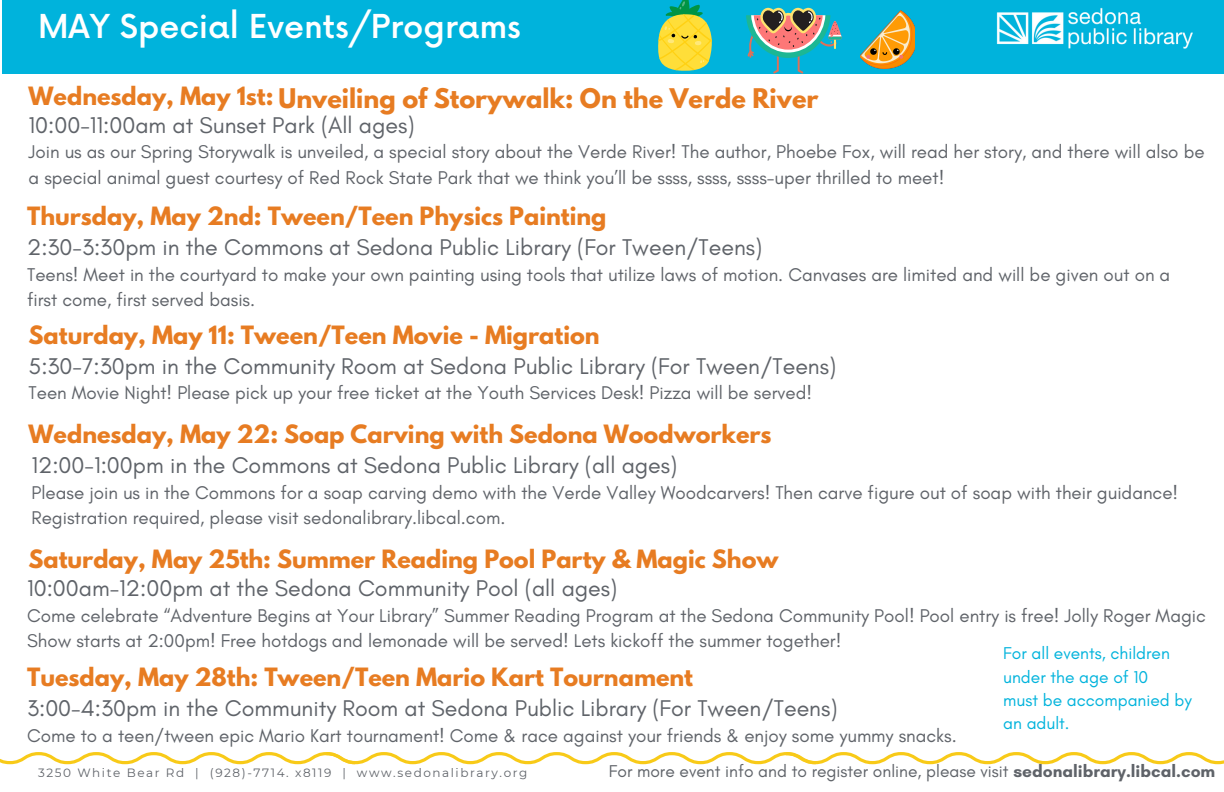
<style>
.page{position:relative;width:1224px;height:792px;background:#fff}
.page>*{position:absolute;margin:0;border:0;box-sizing:border-box;transform-origin:0 0}
.t1{font:500 32.2px "Now";color:#fff}
.t2{font:700 24px "League Spartan";color:#e77c22}
.t3{font:23.2px "Glacial Indifference";color:#5f6369}
.t4{font:700 22.4px "League Spartan";color:#e77c22}
.t5{font:18.8px/25.6px "Glacial Indifference";color:#5f6369}
.t6{font:17.4px "Glacial Indifference";color:#5f6369}
.t7{font:17.4px/23.2px "Glacial Indifference";color:#00b3dc}
.t8{font:12px "Montserrat";letter-spacing:.13em;color:#5f6369}
.s1{font-weight:700}
</style>
<div class="page">
<svg style="left:0;top:752px;width:1224px;height:12px"></svg>
<div style="left:2px;top:0;width:1222px;height:73px;background:#00b3dc"></div>
<img style="left:996px;top:7px;width:197px;height:42px">
<img style="left:861px;top:10px;width:54px;height:59px">
<svg style="left:746px;top:7px;width:96px;height:67px"></svg>
<svg style="left:658px;top:0;width:54px;height:71px"></svg>
<p class="t1" style="left:38px;top:9px;width:484px">MAY Special Events/Programs</p>
<h3 class="t4" style="left:29px;top:85px;width:246px">Wednesday, May 1st:</h3>
<h2 class="t3" style="left:29px;top:111px;width:387px">10:00-11:00am at Sunset Park (All ages)</h2>
<h2 class="t5" style="left:29px;top:139px;width:1178px">Join us as our Spring Storywalk is unveiled, a special story about the Verde River! The author, Phoebe Fox, will read her story, and there will also be a special animal guest courtesy of Red Rock State Park that we think you’ll be ssss, ssss, ssss-uper thrilled to meet!</h2>
<h3 class="t2" style="left:279px;top:86px;width:541px">Unveiling of Storywalk: On the Verde River</h3>
<h2 class="t4" style="left:27px;top:205px;width:581px">Thursday, May 2nd: Tween/Teen Physics Painting</h2>
<h3 class="t3" style="left:27px;top:233px;width:737px">2:30-3:30pm in the Commons at Sedona Public Library (For Tween/Teens)</h3>
<h3 class="t5" style="left:27px;top:261px;width:1145px">Teens! Meet in the courtyard to make your own painting using tools that utilize laws of motion. Canvases are limited and will be given out on a first come, first served basis.</h3>
<h2 class="t4" style="left:29px;top:324px;width:573px">Saturday, May 11: Tween/Teen Movie - Migration</h2>
<h3 class="t3" style="left:29px;top:352px;width:809px">5:30-7:30pm in the Community Room at Sedona Public Library (For Tween/Teens)</h3>
<h3 class="t5" style="left:29px;top:380px;width:785px">Teen Movie Night! Please pick up your free ticket at the Youth Services Desk! Pizza will be served!</h3>
<h3 class="t4" style="left:29px;top:423px;width:745px">Wednesday, May 22: Soap Carving with Sedona Woodworkers</h3>
<h2 class="t3" style="left:32px;top:451px;width:647px">12:00-1:00pm in the Commons at Sedona Public Library (all ages)</h2>
<h2 class="t5" style="left:32px;top:479px;width:1148px">Please join us in the Commons for a soap carving demo with the Verde Valley Woodcarvers! Then carve figure out of soap with their guidance!<br>Registration required, please visit sedonalibrary.libcal.com.</h2>
<p class="t4" style="left:29px;top:548px;width:752px">Saturday, May 25th: Summer Reading Pool Party &amp; Magic Show</p>
<h2 class="t3" style="left:27px;top:574px;width:592px">10:00am-12:00pm at the Sedona Community Pool (all ages)</h2>
<h2 class="t5" style="left:27px;top:602px;width:1180px">Come celebrate “Adventure Begins at Your Library” Summer Reading Program at the Sedona Community Pool! Pool entry is free! Jolly Roger Magic<br>Show starts at 2:00pm! Free hotdogs and lemonade will be served! Lets kickoff the summer together!</h2>
<h2 class="t7" style="left:1003px;top:642px;width:190px">For all events, children under the age of 10<br>must be accompanied by an adult.</h2>
<h3 class="t4" style="left:27px;top:666px;width:667px">Tuesday, May 28th: Tween/Teen Mario Kart Tournament</h3>
<h2 class="t3" style="left:27px;top:694px;width:812px">3:00-4:30pm in the Community Room at Sedona Public Library (For Tween/Teens)</h2>
<h2 class="t5" style="left:27px;top:722px;width:931px">Come to a teen/tween epic Mario Kart tournament! Come &amp; race against your friends &amp; enjoy some yummy snacks.</h2>
<h1 class="t8" style="left:38px;top:766px;width:491px">3250 White Bear Rd | (928)-7714. x8119 | www.sedonalibrary.org</h1>
<p class="t6" style="left:609px;top:760px;width:608px">For more event info and to register online, please visit <span class="s1">sedonalibrary.libcal.com</span></p>
</div>
